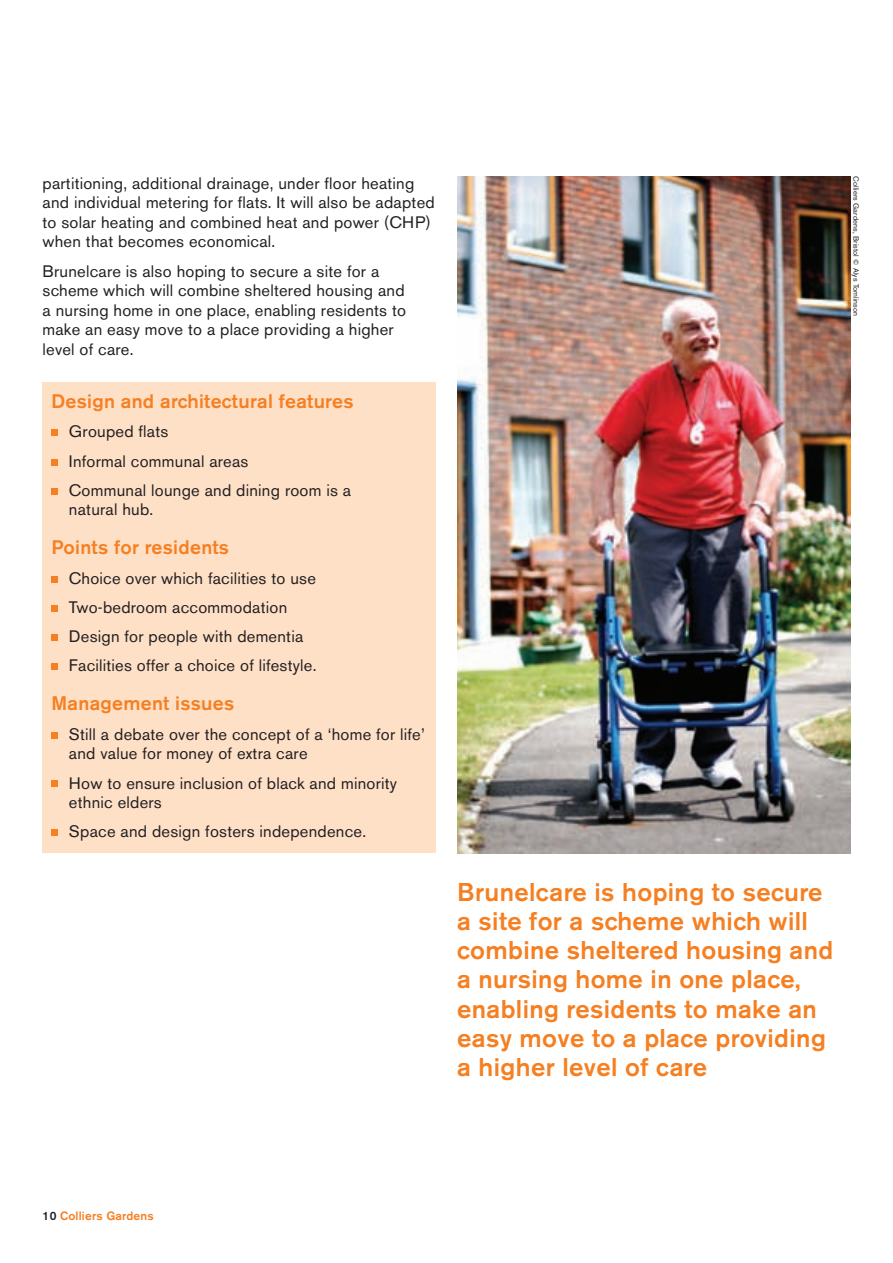
<style>
.page{position:relative;width:893px;height:1263px;background:#fff}
.page>*{position:absolute;margin:0;border:0;box-sizing:border-box;transform-origin:0 0}
.t1{font:500 25.5px/29.2px "Akzidenz Grotesk BE";letter-spacing:.015em;color:#f57f21}
.t2{font:500 19.5px "Akzidenz Grotesk BE";letter-spacing:.015em;color:#f57f21}
.t3{font:16.5px/19.5px "Akzidenz Grotesk BE";letter-spacing:.015em;color:#231f20}
.t4{font:500 12px "Akzidenz Grotesk BE";letter-spacing:.015em;color:#f57f21}
.t5{font:7.5px "Akzidenz Grotesk BE";letter-spacing:.015em;color:#231f20}
.s1{color:#231f20}
</style>
<div class="page">
<img style="left:457px;top:176px;width:393px;height:677px">
<div style="left:43px;top:383px;width:393px;height:470px;background:#fee0c7"></div>
<svg style="left:52px;top:430px;width:6px;height:6px"></svg>
<svg style="left:52px;top:459px;width:6px;height:6px"></svg>
<svg style="left:52px;top:488px;width:6px;height:6px"></svg>
<svg style="left:52px;top:576px;width:6px;height:6px"></svg>
<svg style="left:52px;top:605px;width:6px;height:6px"></svg>
<div style="left:52px;top:634px;width:6px;height:7px;background:#f57f21"></div>
<svg style="left:52px;top:664px;width:6px;height:6px"></svg>
<svg style="left:52px;top:732px;width:6px;height:6px"></svg>
<svg style="left:52px;top:781px;width:6px;height:6px"></svg>
<div style="left:52px;top:829px;width:6px;height:7px;background:#f57f21"></div>
<p class="t3" style="left:43px;top:175px;width:394px">partitioning, additional drainage, under floor heating and individual metering for flats. It will also be adapted to solar heating and combined heat and power (CHP) when that becomes economical.</p>
<p class="t3" style="left:43px;top:263px;width:365px">Brunelcare is also hoping to secure a site for a scheme which will combine sheltered housing and a nursing home in one place, enabling residents to make an easy move to a place providing a higher level of care.</p>
<p class="t2" style="left:52px;top:394px;width:303px">Design and architectural features</p>
<p class="t3" style="left:69px;top:419px;width:284px;line-height:29.2px">Grouped flats<br>Informal communal areas<br>Communal lounge and dining room is a</p>
<p class="t3" style="left:69px;top:502px;width:86px">natural hub.</p>
<p class="t2" style="left:52px;top:541px;width:179px">Points for residents</p>
<p class="t3" style="left:69px;top:565px;width:249px;line-height:29.2px">Choice over which facilities to use Two-bedroom accommodation Design for people with dementia Facilities offer a choice of lifestyle.</p>
<p class="t2" style="left:52px;top:697px;width:184px">Management issues</p>
<p class="t3" style="left:69px;top:726px;width:357px">Still a debate over the concept of a ‘home for life’ and value for money of extra care</p>
<p class="t3" style="left:69px;top:775px;width:330px">How to ensure inclusion of black and minority ethnic elders</p>
<p class="t3" style="left:69px;top:823px;width:299px">Space and design fosters independence.</p>
<p class="t5" style="left:859px;top:176px;width:142px;rotate:90deg">Colliers Gardens, Bristol © Alys Tomlinson</p>
<h1 class="t1" style="left:457px;top:879px;width:378px">Brunelcare is hoping to secure a site for a scheme which will combine sheltered housing and a nursing home in one place, enabling residents to make an easy move to a place providing a higher level of care</h1>
<p class="t4" style="left:43px;top:1212px;width:113px"><span class="s1">10</span> Colliers Gardens</p>
</div>
